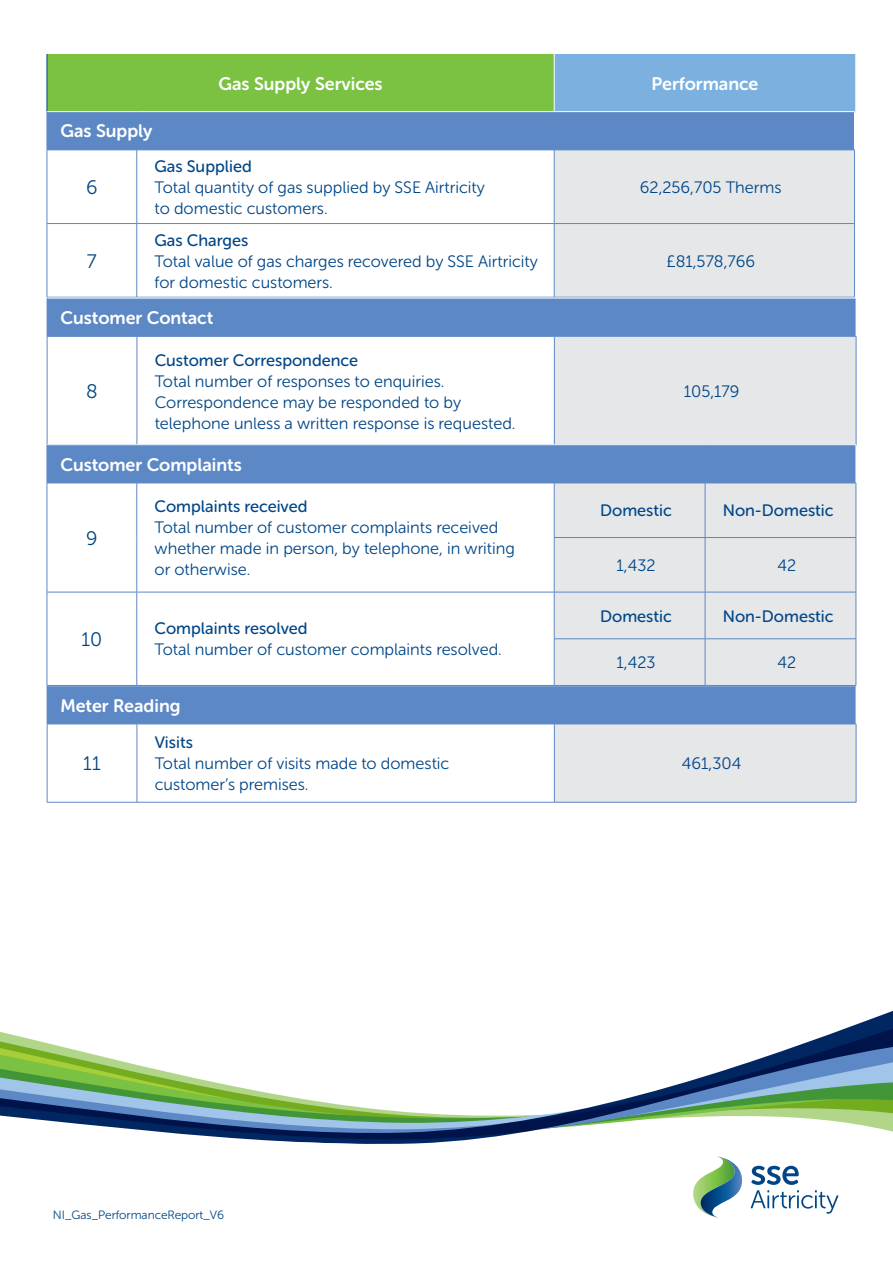
<style>
.page{position:relative;width:893px;height:1263px;background:#fff}
.page>*{position:absolute;margin:0;border:0;box-sizing:border-box;transform-origin:0 0}
.t1{font:19.5px "Museo Sans Rounded 300";color:#004687}
.t2{font:18px "Museo Sans Rounded 700";color:#fff}
.t3{font:16.5px/21px "Museo Sans Rounded 300";color:#004687}
.t4{font:16.5px "Museo Sans Rounded 500";color:#004687}
.t5{font:12px "Museo Sans Rounded 300";color:#004687}
</style>
<div class="page">
<div style="left:47px;top:54px;width:507px;height:58px;background:#7bc142"></div>
<div style="left:554px;top:54px;width:302px;height:58px;background:#7cb1df"></div>
<hr style="left:554px;top:54px;width:1px;height:58px;background:#fff">
<hr style="left:855px;top:54px;width:1px;height:58px;background:#fff">
<hr style="left:47px;top:54px;width:1px;height:58px;background:#004687">
<div style="left:47px;top:112px;width:807px;height:38px;background:#5d88c6"></div>
<svg style="left:48px;top:151px;width:506px;height:146px"></svg>
<div style="left:555px;top:151px;width:299px;height:146px;background:#e6e7e9"></div>
<hr style="left:47px;top:150px;width:1px;height:73px;background:#5d88c6">
<hr style="left:137px;top:150px;width:1px;height:73px;background:#5d88c6">
<hr style="left:47px;top:223px;width:90px;height:1px;background:#5d88c6">
<hr style="left:47px;top:224px;width:1px;height:73px;background:#5d88c6">
<hr style="left:137px;top:223px;width:417px;height:1px;background:#5d88c6">
<hr style="left:137px;top:224px;width:1px;height:73px;background:#5d88c6">
<hr style="left:47px;top:297px;width:90px;height:1px;background:#5d88c6">
<hr style="left:137px;top:297px;width:417px;height:1px;background:#5d88c6">
<hr style="left:47px;top:111px;width:90px;height:1px;background:#fff">
<hr style="left:137px;top:111px;width:417px;height:1px;background:#fff">
<hr style="left:554px;top:111px;width:301px;height:1px;background:#fff">
<hr style="left:47px;top:150px;width:90px;height:1px;background:#5d88c6">
<hr style="left:137px;top:150px;width:417px;height:1px;background:#5d88c6">
<hr style="left:554px;top:150px;width:1px;height:73px;background:#5d88c6">
<hr style="left:554px;top:224px;width:1px;height:73px;background:#5d88c6">
<hr style="left:554px;top:150px;width:301px;height:1px;background:#5d88c6">
<hr style="left:854px;top:150px;width:1px;height:73px;background:#5d88c6">
<hr style="left:854px;top:224px;width:1px;height:73px;background:#5d88c6">
<hr style="left:554px;top:223px;width:301px;height:1px;background:#5d88c6">
<hr style="left:554px;top:297px;width:301px;height:1px;background:#5d88c6">
<div style="left:47px;top:298px;width:809px;height:38px;background:#5d88c6"></div>
<div style="left:554px;top:336px;width:302px;height:109px;background:#e6e7e9"></div>
<hr style="left:47px;top:336px;width:1px;height:109px;background:#5d88c6">
<hr style="left:137px;top:336px;width:1px;height:109px;background:#5d88c6">
<hr style="left:47px;top:298px;width:90px;height:1px;background:#fff">
<hr style="left:137px;top:298px;width:417px;height:1px;background:#fff">
<hr style="left:554px;top:298px;width:302px;height:1px;background:#fff">
<hr style="left:47px;top:298px;width:1px;height:38px;background:#5d88c6">
<hr style="left:47px;top:336px;width:90px;height:1px;background:#5d88c6">
<hr style="left:137px;top:336px;width:417px;height:1px;background:#5d88c6">
<hr style="left:554px;top:336px;width:1px;height:109px;background:#5d88c6">
<hr style="left:554px;top:336px;width:302px;height:1px;background:#5d88c6">
<hr style="left:856px;top:336px;width:1px;height:109px;background:#5d88c6">
<div style="left:47px;top:686px;width:809px;height:38px;background:#5d88c6"></div>
<svg style="left:48px;top:725px;width:506px;height:77px"></svg>
<div style="left:554px;top:724px;width:302px;height:78px;background:#e6e7e9"></div>
<hr style="left:47px;top:724px;width:1px;height:78px;background:#5d88c6">
<hr style="left:137px;top:724px;width:1px;height:78px;background:#5d88c6">
<hr style="left:47px;top:802px;width:90px;height:1px;background:#5d88c6">
<hr style="left:137px;top:802px;width:417px;height:1px;background:#5d88c6">
<hr style="left:47px;top:724px;width:90px;height:1px;background:#5d88c6">
<hr style="left:137px;top:724px;width:417px;height:1px;background:#5d88c6">
<hr style="left:554px;top:724px;width:1px;height:78px;background:#5d88c6">
<hr style="left:554px;top:724px;width:302px;height:1px;background:#5d88c6">
<hr style="left:856px;top:724px;width:1px;height:78px;background:#5d88c6">
<hr style="left:554px;top:802px;width:302px;height:1px;background:#5d88c6">
<div style="left:47px;top:445px;width:809px;height:38px;background:#5d88c6"></div>
<svg style="left:48px;top:484px;width:506px;height:201px"></svg>
<div style="left:555px;top:484px;width:301px;height:201px;background:#e6e7e9"></div>
<hr style="left:47px;top:483px;width:1px;height:54px;background:#5d88c6">
<hr style="left:137px;top:483px;width:1px;height:54px;background:#5d88c6">
<hr style="left:47px;top:537px;width:1px;height:55px;background:#5d88c6">
<hr style="left:137px;top:537px;width:1px;height:55px;background:#5d88c6">
<hr style="left:47px;top:592px;width:90px;height:1px;background:#5d88c6">
<hr style="left:47px;top:592px;width:1px;height:47px;background:#5d88c6">
<hr style="left:137px;top:592px;width:417px;height:1px;background:#5d88c6">
<hr style="left:137px;top:592px;width:1px;height:47px;background:#5d88c6">
<hr style="left:47px;top:639px;width:1px;height:46px;background:#5d88c6">
<hr style="left:137px;top:639px;width:1px;height:46px;background:#5d88c6">
<hr style="left:47px;top:685px;width:90px;height:1px;background:#5d88c6">
<hr style="left:137px;top:685px;width:417px;height:1px;background:#5d88c6">
<hr style="left:47px;top:444px;width:90px;height:1px;background:#fff">
<hr style="left:137px;top:444px;width:417px;height:1px;background:#fff">
<hr style="left:554px;top:444px;width:151px;height:1px;background:#fff">
<hr style="left:705px;top:444px;width:151px;height:1px;background:#fff">
<hr style="left:47px;top:483px;width:90px;height:1px;background:#5d88c6">
<hr style="left:137px;top:483px;width:417px;height:1px;background:#5d88c6">
<hr style="left:554px;top:483px;width:1px;height:54px;background:#5d88c6">
<hr style="left:554px;top:538px;width:1px;height:54px;background:#5d88c6">
<hr style="left:554px;top:592px;width:1px;height:47px;background:#5d88c6">
<hr style="left:554px;top:639px;width:1px;height:46px;background:#5d88c6">
<hr style="left:554px;top:483px;width:151px;height:1px;background:#5d88c6">
<hr style="left:705px;top:483px;width:151px;height:1px;background:#5d88c6">
<hr style="left:705px;top:483px;width:1px;height:54px;background:#5d88c6">
<hr style="left:856px;top:483px;width:1px;height:54px;background:#5d88c6">
<hr style="left:705px;top:538px;width:1px;height:54px;background:#5d88c6">
<hr style="left:856px;top:538px;width:1px;height:54px;background:#5d88c6">
<hr style="left:705px;top:592px;width:1px;height:47px;background:#5d88c6">
<hr style="left:856px;top:592px;width:1px;height:47px;background:#5d88c6">
<hr style="left:705px;top:639px;width:1px;height:46px;background:#5d88c6">
<hr style="left:856px;top:639px;width:1px;height:46px;background:#5d88c6">
<hr style="left:554px;top:537px;width:151px;height:1px;background:#5d88c6">
<hr style="left:705px;top:537px;width:151px;height:1px;background:#5d88c6">
<hr style="left:554px;top:592px;width:151px;height:1px;background:#5d88c6">
<hr style="left:705px;top:592px;width:151px;height:1px;background:#5d88c6">
<hr style="left:554px;top:638px;width:151px;height:1px;background:#5d88c6">
<hr style="left:705px;top:638px;width:151px;height:1px;background:#5d88c6">
<hr style="left:554px;top:685px;width:151px;height:1px;background:#5d88c6">
<hr style="left:705px;top:685px;width:151px;height:1px;background:#5d88c6">
<svg style="left:751px;top:1174px;width:87px;height:40px"></svg>
<svg style="left:693px;top:1174px;width:49px;height:43px"></svg>
<svg style="left:0;top:1011px;width:893px;height:150px"></svg>
<p class="t2" style="left:218px;top:74px;width:166px">Gas Supply Services</p>
<p class="t2" style="left:652px;top:74px;width:108px">Performance</p>
<p class="t2" style="left:60px;top:121px;width:93px">Gas Supply</p>
<p class="t1" style="left:86px;top:177px;width:13px">6</p>
<p class="t4" style="left:155px;top:157px;width:99px">Gas Supplied</p>
<p class="t3" style="left:155px;top:177px;width:332px">Total quantity of gas supplied by SSE Airtricity to domestic customers.</p>
<p class="t3" style="left:640px;top:177px;width:143px">62,256,705 Therms</p>
<p class="t4" style="left:155px;top:231px;width:95px">Gas Charges</p>
<p class="t3" style="left:155px;top:251px;width:385px">Total value of gas charges recovered by SSE Airtricity for domestic customers.</p>
<p class="t3" style="left:666px;top:251px;width:90px">£81,578,766</p>
<p class="t2" style="left:61px;top:308px;width:154px">Customer Contact</p>
<p class="t1" style="left:87px;top:250px;width:11px">7</p>
<p class="t1" style="left:86px;top:381px;width:13px">8</p>
<p class="t4" style="left:155px;top:351px;width:205px">Customer Correspondence</p>
<p class="t3" style="left:155px;top:371px;width:362px">Total number of responses to enquiries.<br>Correspondence may be responded to by telephone unless a written response is requested.</p>
<p class="t3" style="left:684px;top:381px;width:57px">105,179</p>
<p class="t2" style="left:60px;top:454px;width:183px">Customer Complaints</p>
<p class="t1" style="left:86px;top:528px;width:13px">9</p>
<p class="t1" style="left:81px;top:629px;width:22px">10</p>
<p class="t4" style="left:155px;top:497px;width:154px">Complaints received</p>
<p class="t3" style="left:155px;top:517px;width:362px">Total number of customer complaints received whether made in person, by telephone, in writing or otherwise.</p>
<p class="t4" style="left:155px;top:620px;width:155px">Complaints resolved</p>
<p class="t3" style="left:155px;top:639px;width:349px">Total number of customer complaints resolved.</p>
<p class="t2" style="left:61px;top:695px;width:121px">Meter Reading</p>
<p class="t4" style="left:600px;top:502px;width:73px">Domestic</p>
<p class="t4" style="left:723px;top:502px;width:112px">Non-Domestic</p>
<p class="t3" style="left:616px;top:555px;width:41px">1,432</p>
<p class="t3" style="left:777px;top:555px;width:20px">42</p>
<p class="t4" style="left:600px;top:607px;width:73px">Domestic</p>
<p class="t4" style="left:723px;top:607px;width:112px">Non-Domestic</p>
<p class="t3" style="left:616px;top:652px;width:41px">1,423</p>
<p class="t3" style="left:777px;top:652px;width:20px">42</p>
<p class="t1" style="left:83px;top:753px;width:19px">11</p>
<p class="t4" style="left:155px;top:733px;width:40px">Visits</p>
<p class="t3" style="left:155px;top:753px;width:296px">Total number of visits made to domestic customer’s premises.</p>
<p class="t3" style="left:682px;top:753px;width:61px">461,304</p>
<p class="t5" style="left:53px;top:1208px;width:173px">NI_Gas_PerformanceReport_V6</p>
</div>
